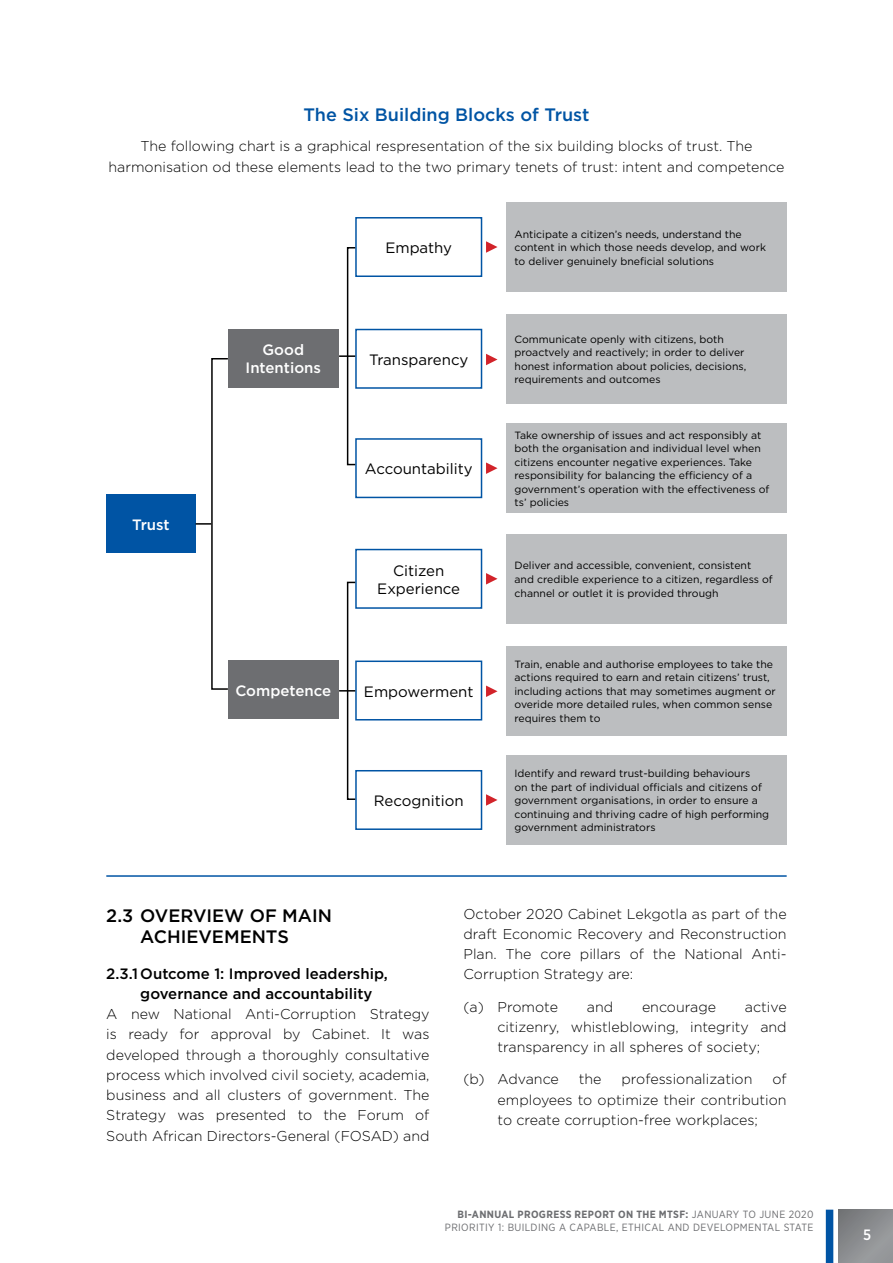
<style>
.page{position:relative;width:893px;height:1263px;background:#fff}
.page>*{position:absolute;margin:0;border:0;box-sizing:border-box;transform-origin:0 0}
.t1{font:500 18px/21px "Gotham";color:#000;text-align:center}
.t2{font:500 18px "Gotham";color:#0054a4}
.t3{font:15px/18px "Gotham";color:#000;text-align:center}
.t4{font:500 15px/20.2px "Gotham";color:#000}
.t5{font:500 15px/18px "Gotham";color:#fff;text-align:center}
.t6{font:500 15px "Gotham Narrow";color:#fff}
.t7{font:300 14.25px/20.2px "Gotham";color:#000;text-align:justify}
.t8{font:10.5px/13.5px "Gotham";color:#000}
.t9{font:10.5px/12.6px "Gotham Narrow";letter-spacing:.035em;color:#6d6e71;text-align:right}
.s1{font-weight:700}
</style>
<div class="page">
<div style="left:839px;top:1210px;width:54px;height:53px;background:linear-gradient(to right,#808285,#97999b)"></div>
<div style="left:826px;top:1210px;width:7px;height:53px;background:#0054a4"></div>
<div style="left:506px;top:202px;width:281px;height:90px;background:#bcbec0"></div>
<div style="left:506px;top:534px;width:281px;height:89px;background:#bcbec0"></div>
<div style="left:506px;top:314px;width:281px;height:89px;background:#bcbec0"></div>
<div style="left:506px;top:646px;width:281px;height:89px;background:#bcbec0"></div>
<div style="left:506px;top:423px;width:281px;height:90px;background:#bcbec0"></div>
<div style="left:506px;top:755px;width:281px;height:90px;background:#bcbec0"></div>
<div style="left:106px;top:494px;width:90px;height:59px;background:#0054a4"></div>
<div style="left:228px;top:329px;width:111px;height:58px;background:#6d6e71"></div>
<div style="left:228px;top:660px;width:111px;height:59px;background:#6d6e71"></div>
<div style="left:355px;top:217px;width:127px;height:60px;border:2px solid #0054a4"></div>
<svg style="left:486px;top:241px;width:11px;height:12px"></svg>
<div style="left:355px;top:549px;width:127px;height:60px;border:2px solid #0054a4"></div>
<svg style="left:486px;top:573px;width:11px;height:11px"></svg>
<div style="left:355px;top:329px;width:127px;height:60px;border:2px solid #0054a4"></div>
<svg style="left:486px;top:354px;width:11px;height:11px"></svg>
<div style="left:355px;top:660px;width:127px;height:60px;border:2px solid #0054a4"></div>
<svg style="left:486px;top:685px;width:11px;height:12px"></svg>
<div style="left:355px;top:438px;width:127px;height:60px;border:2px solid #0054a4"></div>
<svg style="left:486px;top:462px;width:11px;height:12px"></svg>
<div style="left:355px;top:770px;width:127px;height:60px;border:2px solid #0054a4"></div>
<svg style="left:486px;top:794px;width:11px;height:12px"></svg>
<div style="left:211px;top:358px;width:18px;height:332px;border:2px solid #000"></div>
<svg style="left:196px;top:523px;width:15px;height:2px"></svg>
<div style="left:347px;top:247px;width:9px;height:218px;border:2px solid #000"></div>
<svg style="left:339px;top:355px;width:16px;height:2px"></svg>
<div style="left:347px;top:582px;width:9px;height:218px;border:2px solid #000"></div>
<svg style="left:339px;top:690px;width:16px;height:1px"></svg>
<hr style="left:106px;top:875px;width:681px;height:2px;background:#0054a4">
<h1 class="t2" style="left:303px;top:103px;width:288px">The Six Building Blocks of Trust</h1>
<h3 class="t7" style="left:108px;top:136px;width:678px;text-align:center">The following chart is a graphical respresentation of the six building blocks of trust. The harmonisation od these elements lead to the two primary tenets of trust: intent and competence</h3>
<h2 class="t5" style="left:132px;top:515px;width:39px">Trust</h2>
<h2 class="t5" style="left:246px;top:340px;width:77px">Good<br>Intentions</h2>
<h2 class="t3" style="left:385px;top:238px;width:68px">Empathy</h2>
<h2 class="t3" style="left:369px;top:350px;width:101px">Transparency</h2>
<h2 class="t3" style="left:365px;top:460px;width:109px">Accountability</h2>
<h2 class="t3" style="left:377px;top:561px;width:84px">Citizen<br>Experience</h2>
<h2 class="t5" style="left:235px;top:681px;width:97px">Competence</h2>
<h2 class="t3" style="left:364px;top:682px;width:111px">Empowerment</h2>
<h2 class="t3" style="left:374px;top:791px;width:91px">Recognition</h2>
<p class="t8" style="left:514px;top:227px;width:253px">Anticipate a citizen’s needs, understand the content in which those needs develop, and work to deliver genuinely bneficial solutions</p>
<p class="t8" style="left:514px;top:332px;width:233px">Communicate openly with citizens, both proactvely and reactively; in order to deliver honest information about policies, decisions, requirements and outcomes</p>
<p class="t8" style="left:514px;top:428px;width:256px">Take ownership of issues and act responsibly at both the organisation and individual level when citizens encounter negative experiences. Take responsibility for balancing the efficiency of a government’s operation with the effectiveness of ts’ policies</p>
<p class="t8" style="left:514px;top:559px;width:260px">Deliver and accessible, convenient, consistent and credible experience to a citizen, regardless of channel or outlet it is provided through</p>
<p class="t8" style="left:514px;top:657px;width:263px">Train, enable and authorise employees to take the actions required to earn and retain citizens’ trust, including actions that may sometimes augment or overide more detailed rules, when common sense requires them to</p>
<p class="t8" style="left:514px;top:766px;width:256px">Identify and reward trust-building behaviours<br>on the part of individual officials and citizens of government organisations, in order to ensure a continuing and thriving cadre of high performing government administrators</p>
<h1 class="t1" style="left:106px;top:905px;width:227px">2.3 OVERVIEW OF MAIN<br>ACHIEVEMENTS</h1>
<h2 class="t4" style="left:140px;top:963px;width:249px;text-indent:-34px">2.3.1 Outcome 1: Improved leadership, governance and accountability</h2>
<p class="t7" style="left:106px;top:1004px;width:325px">A new National Anti-Corruption Strategy is ready for approval by Cabinet. It was developed through a thoroughly consultative process which involved civil society, academia, business and all clusters of government. The Strategy was presented to the Forum of South African Directors-General (FOSAD) and</p>
<h3 class="t7" style="left:463px;top:903px;width:325px">October 2020 Cabinet Lekgotla as part of the draft Economic Recovery and Reconstruction Plan. The core pillars of the National Anti-Corruption Strategy are:</h3>
<h3 class="t7" style="left:463px;top:996px;width:96px">(a) Promote</h3>
<h3 class="t7" style="left:587px;top:996px;width:28px">and</h3>
<h3 class="t7" style="left:642px;top:996px;width:76px">encourage</h3>
<h3 class="t7" style="left:497px;top:996px;width:291px;text-indent:247px">active citizenry, whistleblowing, integrity and transparency in all spheres of society;</h3>
<h3 class="t7" style="left:463px;top:1069px;width:97px">(b) Advance</h3>
<h3 class="t7" style="left:579px;top:1069px;width:24px">the</h3>
<h3 class="t7" style="left:621px;top:1069px;width:133px">professionalization</h3>
<h3 class="t7" style="left:497px;top:1069px;width:291px;text-indent:275px">of employees to optimize their contribution to create corruption-free workplaces;</h3>
<p class="t9" style="left:445px;top:1208px;width:370px"><span class="s1">BI-ANNUAL PROGRESS REPORT ON THE MTSF:</span> JANUARY TO JUNE 2020<br>PRIORITIY 1: BUILDING A CAPABLE, ETHICAL AND DEVELOPMENTAL STATE</p>
<h2 class="t6" style="left:863px;top:1226px;width:10px">5</h2>
</div>
